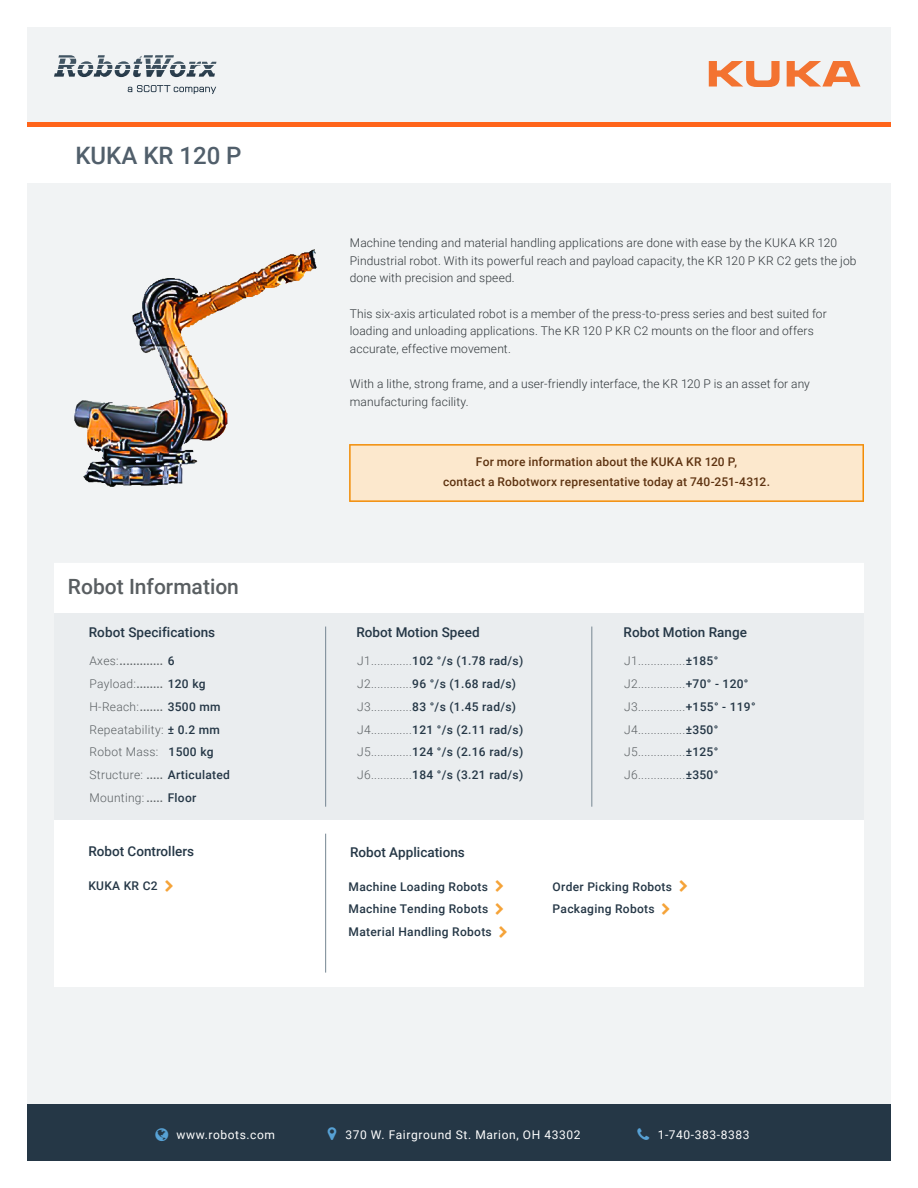
<style>
.page{position:relative;width:918px;height:1188px;background:#fff}
.page>*{position:absolute;margin:0;border:0;box-sizing:border-box;transform-origin:0 0}
.t1{font:500 24px "Roboto";color:#515f6b}
.t2{font:500 21px "Roboto";color:#595e61}
.t3{font:500 13.5px "Roboto";color:#253746}
.t4{font:300 12px/17.7px "Roboto";letter-spacing:.01em;color:#30363a}
.t5{font:500 12px/22.8px "Roboto";letter-spacing:.025em;color:#253746}
.t6{font:300 12px/22.8px "Roboto";letter-spacing:.025em;color:#595e61}
.t7{font:500 12px/19.8px "Roboto";letter-spacing:.015em;color:#5e3311;text-align:center}
.t8{font:12px "Roboto";letter-spacing:.05em;color:#fff}
.s1{font-weight:500}
.s2{font-weight:500;color:#253746}
.s3{font-weight:300;color:#595e61}
</style>
<div class="page">
<div style="left:27px;top:27px;width:864px;height:1134px;background:#f1f3f4"></div>
<div style="left:54px;top:563px;width:810px;height:50px;background:#fff"></div>
<div style="left:54px;top:613px;width:810px;height:207px;background:#eaedef"></div>
<div style="left:54px;top:820px;width:810px;height:166px;background:#fff"></div>
<hr style="left:325px;top:627px;width:1px;height:180px;background:#768692">
<hr style="left:325px;top:834px;width:1px;height:139px;background:#768692">
<hr style="left:592px;top:627px;width:1px;height:180px;background:#768692">
<div style="left:27px;top:127px;width:864px;height:56px;background:#fff"></div>
<div style="left:27px;top:1105px;width:864px;height:56px;background:#253746"></div>
<img style="left:74px;top:249px;width:243px;height:238px">
<svg style="left:349px;top:444px;width:515px;height:58px;background:#fbe2c1"></svg>
<svg style="left:128px;top:85px;width:88px;height:9px"></svg>
<svg style="left:54px;top:55px;width:162px;height:22px"></svg>
<svg style="left:709px;top:61px;width:71px;height:26px"></svg>
<svg style="left:787px;top:61px;width:73px;height:26px"></svg>
<div style="left:27px;top:122px;width:864px;height:5px;background:#ff641a"></div>
<h1 class="t1" style="left:76px;top:138px;width:168px">KUKA KR 120 P</h1>
<h2 class="t2" style="left:68px;top:572px;width:173px">Robot Information</h2>
<p class="t3" style="left:89px;top:623px;width:128px">Robot Specifications</p>
<p class="t6" style="left:89px;top:649px;width:142px">Axes:<span class="s1">.............</span> <span class="s2">6<br></span>Payload:<span class="s1">........</span> <span class="s2">120 kg<br></span>H-Reach:<span class="s1">.......</span> <span class="s2">3500 mm<br></span>Repeatability: <span class="s2">± 0.2 mm<br></span>Robot Mass: <span class="s2">1500 kg<br></span>Structure: <span class="s1">.....</span> <span class="s2">Articulated<br></span>Mounting: <span class="s1">.....</span> <span class="s2">Floor</span></p>
<p class="t3" style="left:88px;top:842px;width:107px">Robot Controllers</p>
<p class="t5" style="left:88px;top:874px;width:71px">KUKA KR C2</p>
<p class="t4" style="left:350px;top:233px;width:508px">Machine tending and material handling applications are done with ease by the KUKA KR 120<br>Pindustrial robot. With its powerful reach and payload capacity, the KR 120 P KR C2 gets the job done with precision and speed.</p>
<p class="t4" style="left:350px;top:304px;width:479px">This six-axis articulated robot is a member of the press-to-press series and best suited for loading and unloading applications. The KR 120 P KR C2 mounts on the floor and offers accurate, effective movement.</p>
<p class="t4" style="left:350px;top:375px;width:462px">With a lithe, strong frame, and a user-friendly interface, the KR 120 P is an asset for any manufacturing facility.</p>
<p class="t7" style="left:443px;top:452px;width:328px">For more information about the KUKA KR 120 P,<br>contact a Robotworx representative today at 740-251-4312.</p>
<p class="t3" style="left:357px;top:623px;width:125px">Robot Motion Speed</p>
<p class="t5" style="left:357px;top:649px;width:168px"><span class="s3">J1.............</span>102 °/s (1.78 rad/s)<br><span class="s3">J2.............</span>96 °/s (1.68 rad/s)<br><span class="s3">J3.............</span>83 °/s (1.45 rad/s)<br><span class="s3">J4.............</span>121 °/s (2.11 rad/s)<br><span class="s3">J5.............</span>124 °/s (2.16 rad/s)<br><span class="s3">J6.............</span>184 °/s (3.21 rad/s)</p>
<p class="t3" style="left:624px;top:623px;width:125px">Robot Motion Range</p>
<p class="t6" style="left:624px;top:649px;width:133px">J1...............<span class="s2">±185°<br></span>J2...............<span class="s2">+70° - 120°<br></span>J3...............<span class="s2">+155° - 119°<br></span>J4...............<span class="s2">±350°<br></span>J5...............<span class="s2">±125°<br></span>J6...............<span class="s2">±350°</span></p>
<p class="t3" style="left:350px;top:842px;width:116px">Robot Applications</p>
<p class="t5" style="left:349px;top:874px;width:145px">Machine Loading Robots<br>Machine Tending Robots<br>Material Handling Robots</p>
<p class="t5" style="left:553px;top:874px;width:121px">Order Picking Robots<br>Packaging Robots</p>
<p class="t8" style="left:177px;top:1126px;width:100px">www.robots.com</p>
<p class="t8" style="left:345px;top:1126px;width:237px">370 W. Fairground St. Marion, OH 43302</p>
<p class="t8" style="left:658px;top:1126px;width:93px">1-740-383-8383</p>
</div>
